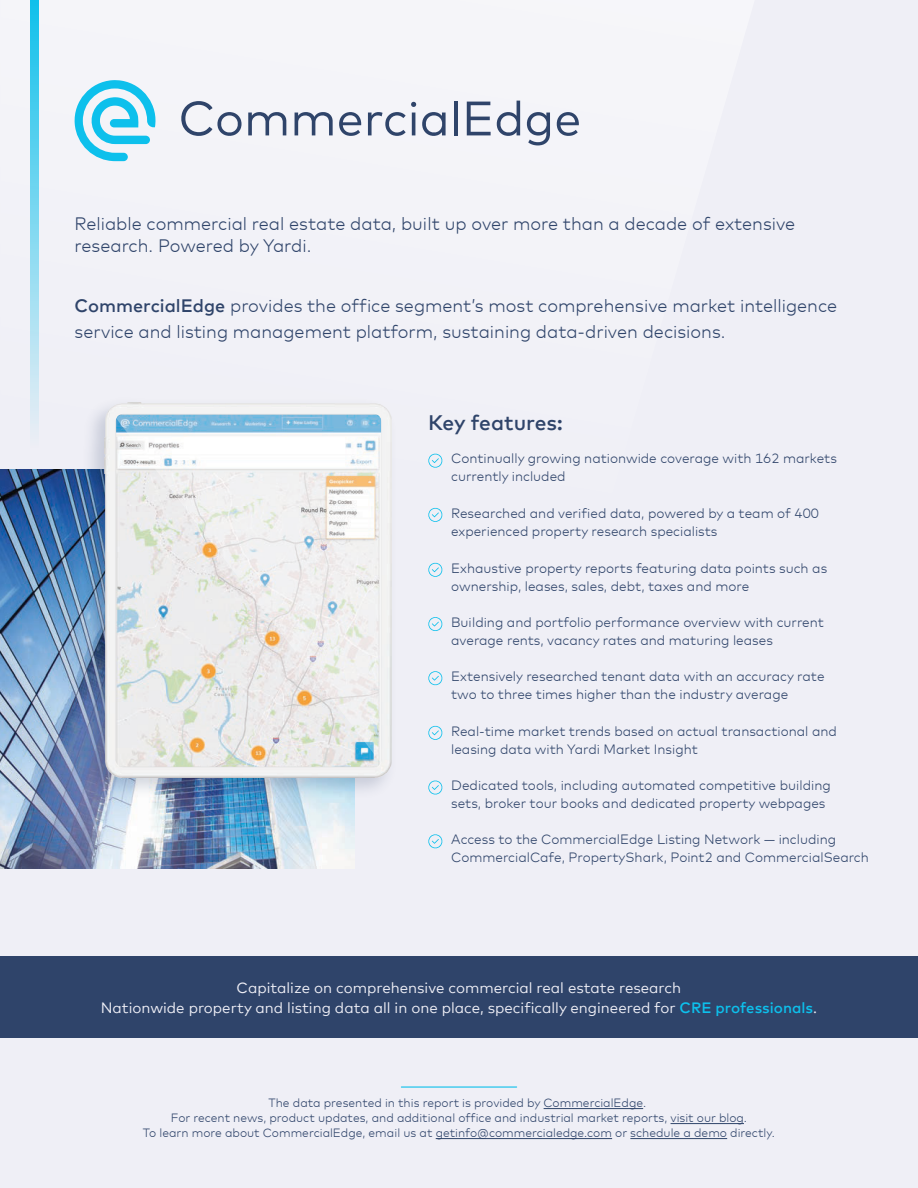
<style>
.page{position:relative;width:918px;height:1188px;background:#efeff6}
.page>*{position:absolute;margin:0;border:0;box-sizing:border-box;transform-origin:0 0}
.t1{font:500 21px "Mark Offc Pro";color:#2f446a}
.t2{font:300 18px/25.5px "Mark Offc Pro";color:#2f446a}
.t3{font:15px/19.5px "Mark Offc Pro";color:#efeff6;text-align:center}
.t4{font:300 13.5px/18px "Mark Offc Pro";color:#2f446a}
.t5{font:300 12px/15px "Mark Offc Pro";color:#2f446a;text-align:center}
.s1{font-weight:500}
.s2{font-weight:500;color:#0dc0ec}
</style>
<div class="page">
<div style="left:0;top:957px;width:918px;height:81px;background:#2f446a"></div>
<svg style="left:428px;top:453px;width:15px;height:15px"></svg>
<svg style="left:428px;top:507px;width:15px;height:15px"></svg>
<svg style="left:428px;top:562px;width:15px;height:15px"></svg>
<svg style="left:428px;top:617px;width:15px;height:14px"></svg>
<svg style="left:428px;top:671px;width:15px;height:15px"></svg>
<svg style="left:428px;top:725px;width:15px;height:15px"></svg>
<svg style="left:428px;top:780px;width:15px;height:15px"></svg>
<svg style="left:428px;top:834px;width:15px;height:15px"></svg>
<img style="left:0;top:470px;width:354px;height:398px">
<img style="left:75px;top:402px;width:317px;height:404px">
<img style="left:104px;top:403px;width:287px;height:374px">
<svg style="left:116px;top:414px;width:266px;height:349px"></svg>
<hr style="left:544px;top:1108px;width:99px;height:1px;background:#2f446a">
<hr style="left:671px;top:1123px;width:73px;height:1px;background:#2f446a">
<hr style="left:436px;top:1138px;width:176px;height:1px;background:#2f446a">
<hr style="left:630px;top:1138px;width:97px;height:1px;background:#2f446a">
<hr style="left:401px;top:1086px;width:116px;height:2px;background:#0dc0ec">
<svg style="left:74px;top:80px;width:82px;height:81px"></svg>
<svg style="left:181px;top:101px;width:61px;height:35px"></svg>
<svg style="left:248px;top:112px;width:38px;height:23px"></svg>
<svg style="left:295px;top:112px;width:38px;height:23px"></svg>
<svg style="left:339px;top:112px;width:22px;height:24px"></svg>
<svg style="left:368px;top:102px;width:48px;height:34px"></svg>
<svg style="left:422px;top:112px;width:24px;height:24px"></svg>
<hr style="left:454px;top:101px;width:4px;height:34px;background:#2f446a">
<svg style="left:467px;top:101px;width:53px;height:35px"></svg>
<svg style="left:527px;top:112px;width:23px;height:33px"></svg>
<svg style="left:556px;top:112px;width:23px;height:24px"></svg>
<svg style="left:31px;top:0;width:8px;height:470px;background:#84d8f0"></svg>
<h2 class="t2" style="left:75px;top:212px;width:722px;line-height:21.6px">Reliable commercial real estate data, built up over more than a decade of extensive research. Powered by Yardi.</h2>
<h2 class="t2" style="left:75px;top:292px;width:764px"><span class="s1">CommercialEdge</span> provides the office segment’s most comprehensive market intelligence service and listing management platform, sustaining data-driven decisions.</h2>
<h1 class="t1" style="left:428px;top:407px;width:136px">Key features:</h1>
<p class="t4" style="left:451px;top:449px;width:387px">Continually growing nationwide coverage with 162 markets currently included</p>
<p class="t4" style="left:451px;top:503px;width:369px">Researched and verified data, powered by a team of 400 experienced property research specialists</p>
<p class="t4" style="left:451px;top:558px;width:378px">Exhaustive property reports featuring data points such as ownership, leases, sales, debt, taxes and more</p>
<p class="t4" style="left:451px;top:612px;width:374px">Building and portfolio performance overview with current average rents, vacancy rates and maturing leases</p>
<p class="t4" style="left:451px;top:666px;width:375px">Extensively researched tenant data with an accuracy rate two to three times higher than the industry average</p>
<p class="t4" style="left:451px;top:721px;width:387px">Real-time market trends based on actual transactional and leasing data with Yardi Market Insight</p>
<p class="t4" style="left:451px;top:775px;width:381px">Dedicated tools, including automated competitive building sets, broker tour books and dedicated property webpages</p>
<p class="t4" style="left:451px;top:829px;width:419px">Access to the CommercialEdge Listing Network — including<br>CommercialCafe, PropertyShark, Point2 and CommercialSearch</p>
<p class="t3" style="left:101px;top:977px;width:718px">Capitalize on comprehensive commercial real estate research<br>Nationwide property and listing data all in one place, specifically engineered for <span class="s2">CRE professionals</span>.</p>
<p class="t5" style="left:143px;top:1095px;width:633px">The data presented in this report is provided by CommercialEdge.<br>For recent news, product updates, and additional office and industrial market reports, visit our blog.<br>To learn more about CommercialEdge, email us at getinfo@commercialedge.com or schedule a demo directly.</p>
</div>
